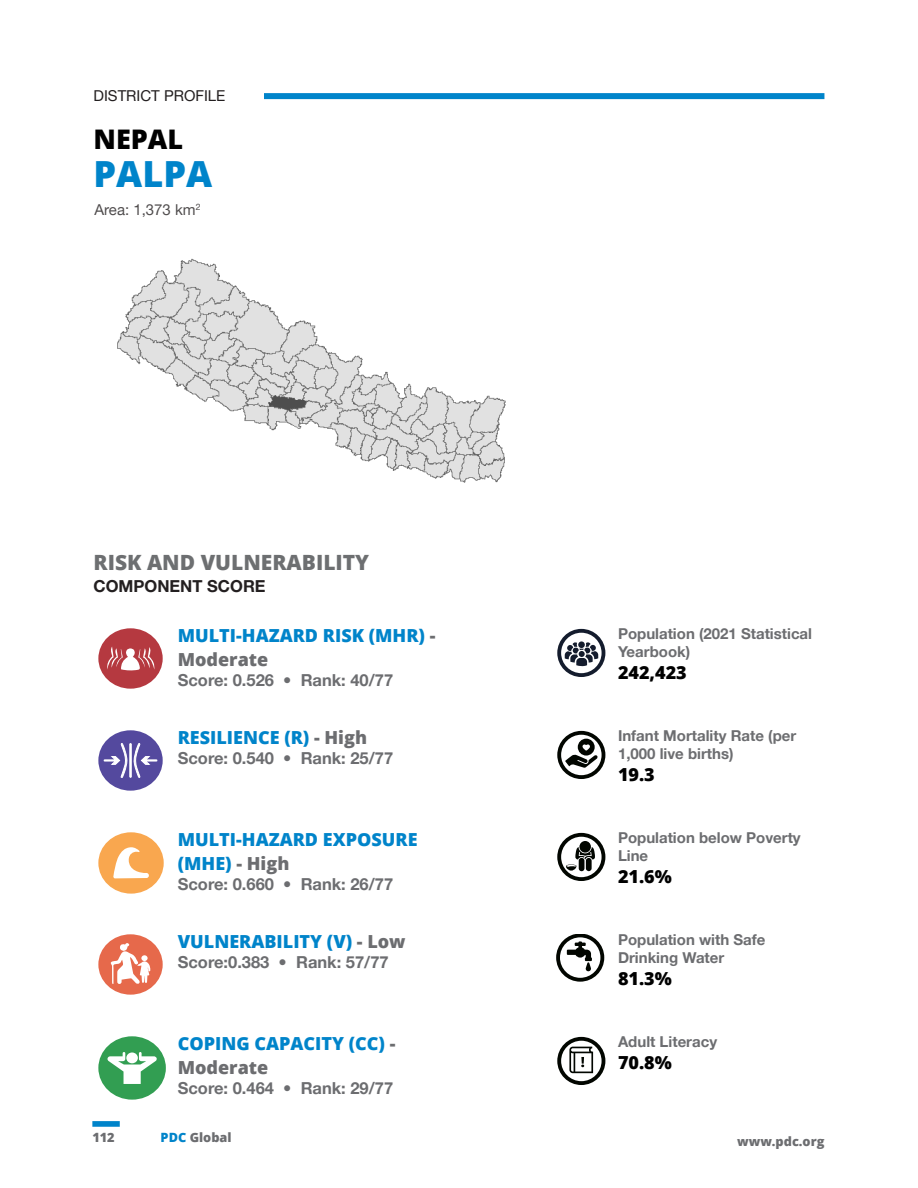
<style>
.page{position:relative;width:918px;height:1188px;background:#fff}
.page>*{position:absolute;margin:0;border:0;box-sizing:border-box;transform-origin:0 0}
.t1{font:800 36px "Open Sans";color:#0084ca}
.t2{font:800 27px "Open Sans";color:#000}
.t3{font:800 21px "Open Sans";color:#6d6f71}
.t4{font:800 18px/24px "Open Sans";color:#0084ca}
.t5{font:800 18px "Open Sans";color:#000}
.t6{font:700 16.5px "Helvetica Neue LT Pro";color:#6c6d70}
.t7{font:700 16.5px "Helvetica Neue LT Pro";color:#231f20}
.t8{font:700 15px/18px "Helvetica Neue LT Pro";color:#6c6d70}
.t9{font:15px "Helvetica Neue LT Pro";color:#231f20}
.t10{font:800 12.75px "Open Sans";color:#6c6d70}
.s1{color:#6c6d70}
.s2{color:#0084ca}
</style>
<div class="page">
<div style="left:264px;top:93px;width:560px;height:6px;background:#0084ca"></div>
<div style="left:92px;top:1121px;width:28px;height:6px;background:#0084ca"></div>
<img style="left:117px;top:258px;width:389px;height:225px">
<div style="left:98px;top:628px;width:65px;height:61px;background:#b53940;border-radius:50%"></div>
<svg style="left:107px;top:647px;width:48px;height:24px"></svg>
<svg style="left:557px;top:629px;width:48px;height:48px"></svg>
<svg style="left:98px;top:730px;width:65px;height:61px"></svg>
<svg style="left:557px;top:731px;width:48px;height:48px"></svg>
<div style="left:98px;top:832px;width:66px;height:62px;background:#f9a74f;border-radius:50%"></div>
<svg style="left:113px;top:847px;width:36px;height:31px"></svg>
<svg style="left:557px;top:833px;width:48px;height:48px"></svg>
<div style="left:98px;top:934px;width:65px;height:61px;background:#e6694b;border-radius:50%"></div>
<svg style="left:111px;top:943px;width:39px;height:41px"></svg>
<div style="left:141px;top:955px;width:7px;height:6px;background:#fff;border-radius:50%"></div>
<svg style="left:556px;top:934px;width:48px;height:48px"></svg>
<div style="left:98px;top:1036px;width:68px;height:64px;background:#329e52;border-radius:50%"></div>
<svg style="left:107px;top:1052px;width:50px;height:32px"></svg>
<svg style="left:557px;top:1037px;width:48px;height:48px"></svg>
<p class="t9" style="left:94px;top:86px;width:133px">DISTRICT PROFILE</p>
<h2 class="t2" style="left:94px;top:119px;width:91px">NEPAL</h2>
<h1 class="t1" style="left:94px;top:146px;width:120px">PALPA</h1>
<p class="t9" style="left:94px;top:200px;width:108px">Area: 1,373 km<sup>2</sup></p>
<h3 class="t3" style="left:94px;top:546px;width:277px">RISK AND VULNERABILITY</h3>
<p class="t7" style="left:94px;top:576px;width:174px">COMPONENT SCORE</p>
<p class="t4" style="left:178px;top:623px;width:259px">MULTI-HAZARD RISK (MHR) <span class="s1">-<br>Moderate</span></p>
<p class="t6" style="left:178px;top:670px;width:217px">Score: 0.526 • Rank: 40/77</p>
<p class="t4" style="left:178px;top:725px;width:191px">RESILIENCE (R) <span class="s1">- High</span></p>
<p class="t6" style="left:178px;top:748px;width:217px">Score: 0.540 • Rank: 25/77</p>
<p class="t4" style="left:178px;top:827px;width:241px">MULTI-HAZARD EXPOSURE (MHE) <span class="s1">- High</span></p>
<p class="t6" style="left:178px;top:874px;width:217px">Score: 0.660 • Rank: 26/77</p>
<p class="t4" style="left:178px;top:929px;width:229px">VULNERABILITY (V) <span class="s1">- Low</span></p>
<p class="t6" style="left:178px;top:952px;width:212px">Score:0.383 • Rank: 57/77</p>
<p class="t4" style="left:178px;top:1031px;width:219px">COPING CAPACITY (CC) <span class="s1">-<br>Moderate</span></p>
<p class="t6" style="left:178px;top:1078px;width:217px">Score: 0.464 • Rank: 29/77</p>
<p class="t8" style="left:618px;top:624px;width:196px">Population (2021 Statistical<br>Yearbook)</p>
<p class="t5" style="left:618px;top:658px;width:70px">242,423</p>
<p class="t8" style="left:618px;top:726px;width:180px">Infant Mortality Rate (per<br>1,000 live births)</p>
<p class="t5" style="left:618px;top:760px;width:38px">19.3</p>
<p class="t8" style="left:618px;top:828px;width:184px">Population below Poverty<br>Line</p>
<p class="t5" style="left:618px;top:862px;width:55px">21.6%</p>
<p class="t8" style="left:618px;top:930px;width:149px">Population with Safe<br>Drinking Water</p>
<p class="t5" style="left:618px;top:964px;width:55px">81.3%</p>
<p class="t8" style="left:618px;top:1032px;width:101px">Adult Literacy</p>
<p class="t5" style="left:618px;top:1048px;width:55px">70.8%</p>
<p class="t10" style="left:92px;top:1128px;width:24px">112</p>
<p class="t10" style="left:161px;top:1128px;width:72px"><span class="s2">PDC</span> Global</p>
<p class="t10" style="left:737px;top:1132px;width:89px">www.pdc.org</p>
</div>
